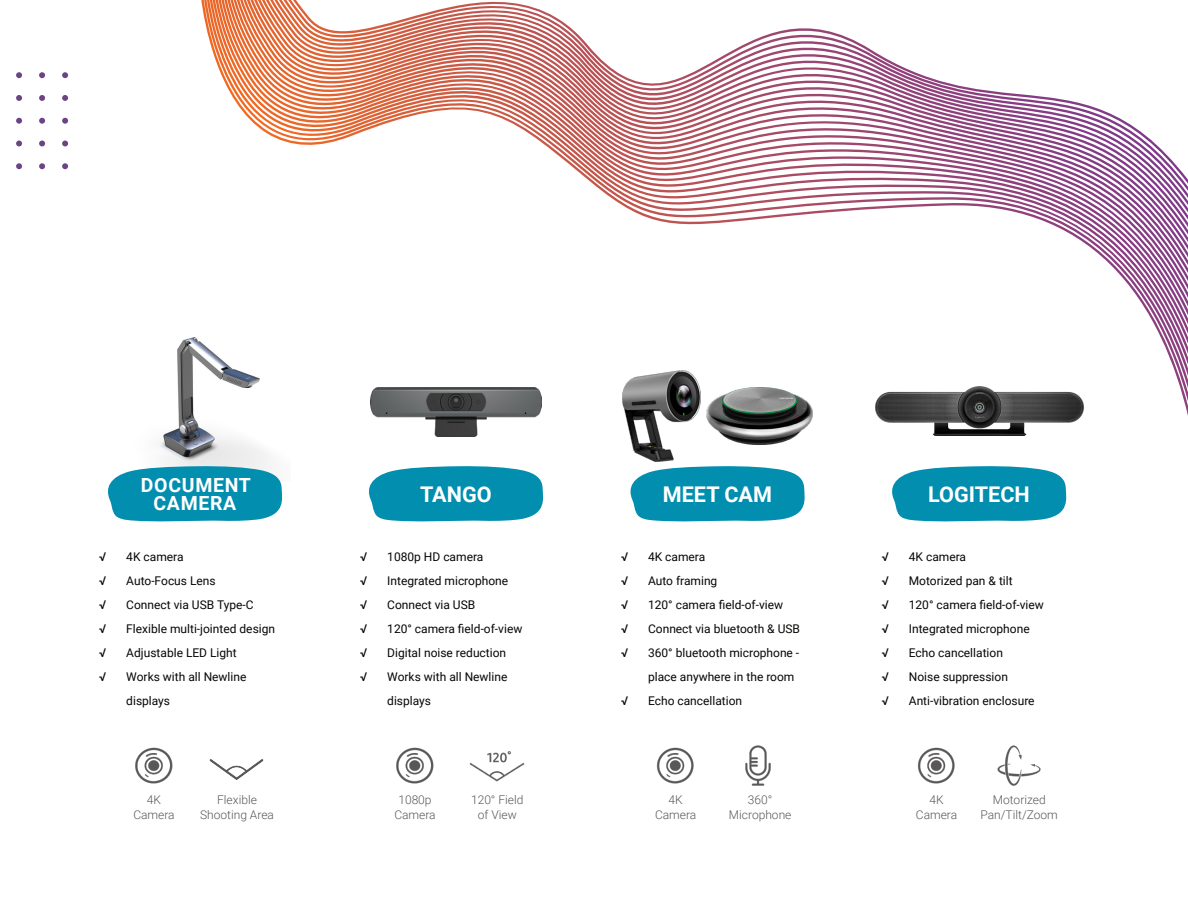
<style>
.page{position:relative;width:1188px;height:918px;background:#fff}
.page>*{position:absolute;margin:0;border:0;box-sizing:border-box;transform-origin:0 0}
.t1{font:700 21.6px "Roboto";color:#fff}
.t2{font:700 19.5px "Roboto";letter-spacing:.035em;color:#fff}
.t3{font:12px/24px "Roboto";color:#050703}
.t4{font:300 12px/14.4px "Roboto";color:#595757;text-align:center}
.t5{font:500 12px "Roboto";color:#050703}
</style>
<div class="page">
<img style="left:159px;top:337px;width:111px;height:129px">
<svg style="left:368px;top:466px;width:176px;height:56px;background:#219bb8"></svg>
<svg style="left:630px;top:466px;width:175px;height:56px;background:#1f9bb8"></svg>
<svg style="left:16px;top:72px;width:52px;height:97px"></svg>
<svg style="left:892px;top:466px;width:175px;height:56px;background:#1f9bb8"></svg>
<img style="left:371px;top:387px;width:170px;height:49px">
<img style="left:875px;top:386px;width:208px;height:49px">
<img style="left:707px;top:387px;width:105px;height:58px">
<img style="left:623px;top:371px;width:78px;height:91px">
<svg style="left:108px;top:466px;width:175px;height:56px;background:#1f9bb8"></svg>
<img style="left:209px;top:759px;width:55px;height:21px">
<img style="left:135px;top:747px;width:38px;height:37px">
<svg style="left:270px;top:0;width:918px;height:220px"></svg>
<img style="left:997px;top:745px;width:44px;height:41px">
<img style="left:917px;top:747px;width:38px;height:37px">
<img style="left:469px;top:751px;width:56px;height:31px">
<img style="left:396px;top:747px;width:38px;height:37px">
<img style="left:745px;top:745px;width:26px;height:41px">
<img style="left:656px;top:747px;width:38px;height:37px">
<p class="t2" style="left:141px;top:472px;width:112px">DOCUMENT</p>
<p class="t2" style="left:153px;top:489px;width:84px">CAMERA</p>
<p class="t5" style="left:99px;top:548px;width:9px">√</p>
<p class="t3" style="left:126px;top:544px;width:59px">4K camera</p>
<p class="t5" style="left:99px;top:572px;width:9px">√</p>
<p class="t3" style="left:126px;top:568px;width:91px">Auto-Focus Lens</p>
<p class="t5" style="left:99px;top:596px;width:9px">√</p>
<p class="t3" style="left:126px;top:592px;width:129px">Connect via USB Type-C</p>
<p class="t5" style="left:99px;top:620px;width:9px">√</p>
<p class="t3" style="left:126px;top:616px;width:150px">Flexible multi-jointed design</p>
<p class="t5" style="left:99px;top:644px;width:9px">√</p>
<p class="t3" style="left:126px;top:640px;width:112px">Adjustable LED Light</p>
<p class="t5" style="left:99px;top:668px;width:9px">√</p>
<p class="t3" style="left:126px;top:664px;width:122px">Works with all Newline displays</p>
<p class="t1" style="left:420px;top:479px;width:73px">TANGO</p>
<p class="t1" style="left:663px;top:479px;width:111px">MEET CAM</p>
<p class="t1" style="left:928px;top:479px;width:103px">LOGITECH</p>
<p class="t5" style="left:360px;top:548px;width:9px">√</p>
<p class="t3" style="left:387px;top:544px;width:98px">1080p HD camera</p>
<p class="t5" style="left:360px;top:572px;width:9px">√</p>
<p class="t3" style="left:387px;top:568px;width:122px">Integrated microphone</p>
<p class="t5" style="left:360px;top:596px;width:9px">√</p>
<p class="t3" style="left:387px;top:592px;width:90px">Connect via USB</p>
<p class="t5" style="left:360px;top:620px;width:9px">√</p>
<p class="t3" style="left:387px;top:616px;width:137px">120° camera field-of-view</p>
<p class="t5" style="left:360px;top:644px;width:9px">√</p>
<p class="t3" style="left:387px;top:640px;width:120px">Digital noise reduction</p>
<p class="t5" style="left:360px;top:668px;width:9px">√</p>
<p class="t3" style="left:387px;top:664px;width:122px">Works with all Newline displays</p>
<p class="t5" style="left:621px;top:548px;width:9px">√</p>
<p class="t3" style="left:648px;top:544px;width:59px">4K camera</p>
<p class="t5" style="left:621px;top:572px;width:9px">√</p>
<p class="t3" style="left:648px;top:568px;width:71px">Auto framing</p>
<p class="t5" style="left:621px;top:596px;width:9px">√</p>
<p class="t3" style="left:648px;top:592px;width:137px">120° camera field-of-view</p>
<p class="t5" style="left:621px;top:620px;width:9px">√</p>
<p class="t3" style="left:648px;top:616px;width:154px">Connect via bluetooth &amp; USB</p>
<p class="t5" style="left:621px;top:644px;width:9px">√</p>
<p class="t3" style="left:648px;top:640px;width:153px">360° bluetooth microphone - place anywhere in the room</p>
<p class="t5" style="left:621px;top:692px;width:9px">√</p>
<p class="t3" style="left:648px;top:688px;width:96px">Echo cancellation</p>
<p class="t5" style="left:882px;top:548px;width:9px">√</p>
<p class="t3" style="left:909px;top:544px;width:59px">4K camera</p>
<p class="t5" style="left:882px;top:572px;width:9px">√</p>
<p class="t3" style="left:909px;top:568px;width:105px">Motorized pan &amp; tilt</p>
<p class="t5" style="left:882px;top:596px;width:9px">√</p>
<p class="t3" style="left:909px;top:592px;width:137px">120° camera field-of-view</p>
<p class="t5" style="left:882px;top:620px;width:9px">√</p>
<p class="t3" style="left:909px;top:616px;width:122px">Integrated microphone</p>
<p class="t5" style="left:882px;top:644px;width:9px">√</p>
<p class="t3" style="left:909px;top:640px;width:96px">Echo cancellation</p>
<p class="t5" style="left:882px;top:668px;width:9px">√</p>
<p class="t3" style="left:909px;top:664px;width:101px">Noise suppression</p>
<p class="t5" style="left:882px;top:692px;width:9px">√</p>
<p class="t3" style="left:909px;top:688px;width:127px">Anti-vibration enclosure</p>
<p class="t4" style="left:147px;top:792px;width:16px">4K</p>
<p class="t4" style="left:133px;top:807px;width:43px">Camera</p>
<p class="t4" style="left:200px;top:792px;width:75px">Flexible<br>Shooting Area</p>
<p class="t4" style="left:929px;top:792px;width:16px">4K</p>
<p class="t4" style="left:394px;top:792px;width:43px">1080p<br>Camera</p>
<p class="t4" style="left:471px;top:792px;width:54px">120° Field</p>
<p class="t4" style="left:729px;top:792px;width:64px">360°<br>Microphone</p>
<p class="t4" style="left:669px;top:792px;width:16px">4K</p>
<p class="t4" style="left:655px;top:807px;width:43px">Camera</p>
<p class="t4" style="left:478px;top:807px;width:40px">of View</p>
<p class="t4" style="left:916px;top:807px;width:43px">Camera</p>
<p class="t4" style="left:993px;top:792px;width:54px">Motorized</p>
<p class="t4" style="left:981px;top:807px;width:79px">Pan/Tilt/Zoom</p>
</div>
